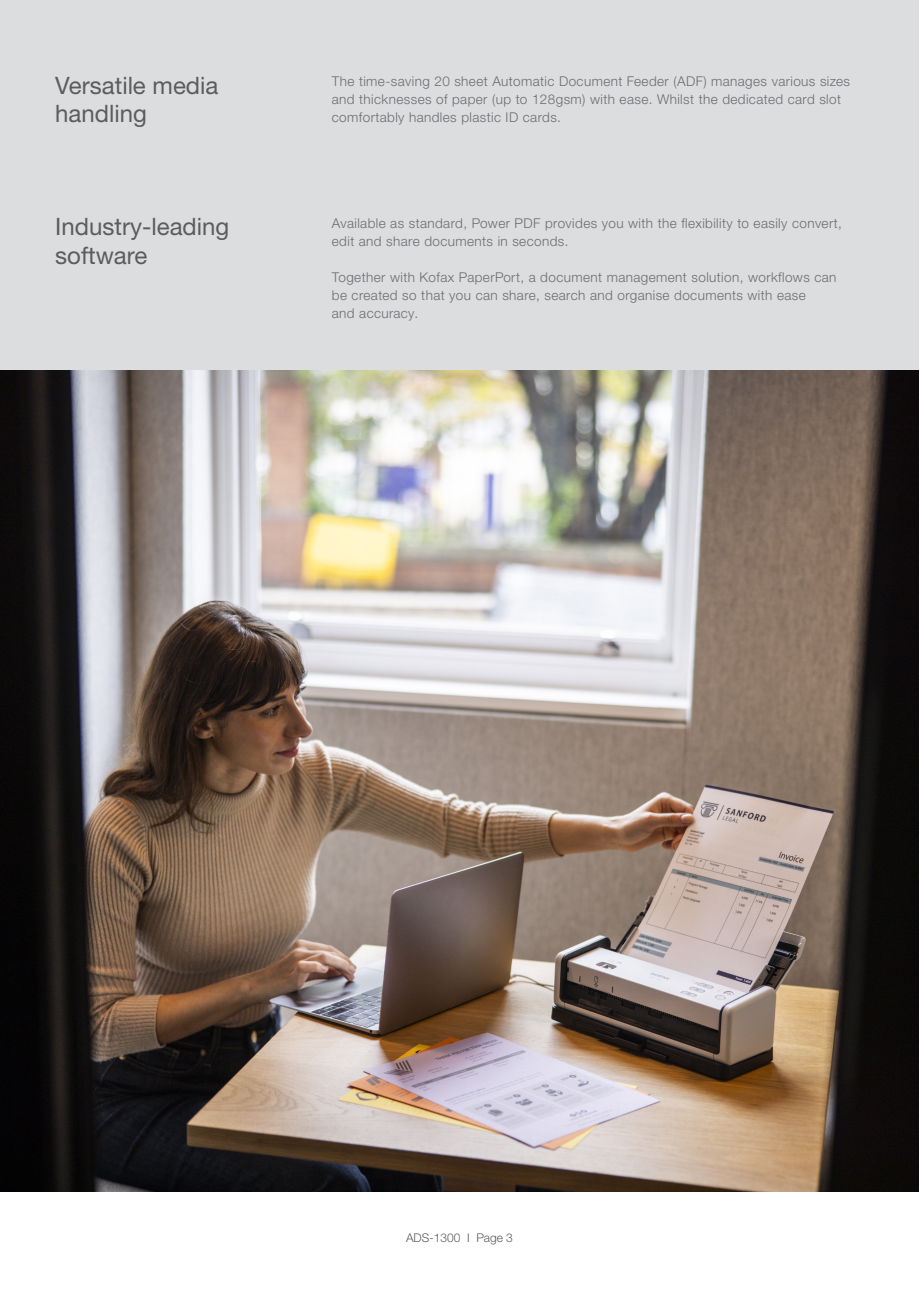
<style>
.page{position:relative;width:919px;height:1289px;background:#fff}
.page>*{position:absolute;margin:0;border:0;box-sizing:border-box;transform-origin:0 0}
.t1{font:24px/28.5px "Helvetica Neue LTW1 G";color:#5c5c5f}
.t2{font:300 13.5px/18px "Helvetica Neue LTW1 G";letter-spacing:.03em;color:#6c6d70}
.t3{font:300 12px "Helvetica Neue LTW1 G";color:#5c5c5f}
</style>
<div class="page">
<div style="left:0;top:0;width:918px;height:413px;background:#dcdddf"></div>
<img style="left:0;top:371px;width:918px;height:820px">
<h1 class="t1" style="left:55px;top:71px;width:165px">Versatile media handling</h1>
<p class="t2" style="left:332px;top:72px;width:519px">The time-saving 20 sheet Automatic Document Feeder (ADF) manages various sizes and thicknesses of paper (up to 128gsm) with ease. Whilst the dedicated card slot comfortably handles plastic ID cards.</p>
<h1 class="t1" style="left:55px;top:212px;width:175px">Industry-leading software</h1>
<p class="t2" style="left:332px;top:214px;width:511px">Available as standard, Power PDF provides you with the flexibility to easily convert, edit and share documents in seconds.</p>
<p class="t2" style="left:332px;top:268px;width:506px">Together with Kofax PaperPort, a document management solution, workflows can be created so that you can share, search and organise documents with ease<br>and accuracy.</p>
<p class="t3" style="left:406px;top:1230px;width:108px">ADS-1300 I Page 3</p>
</div>
